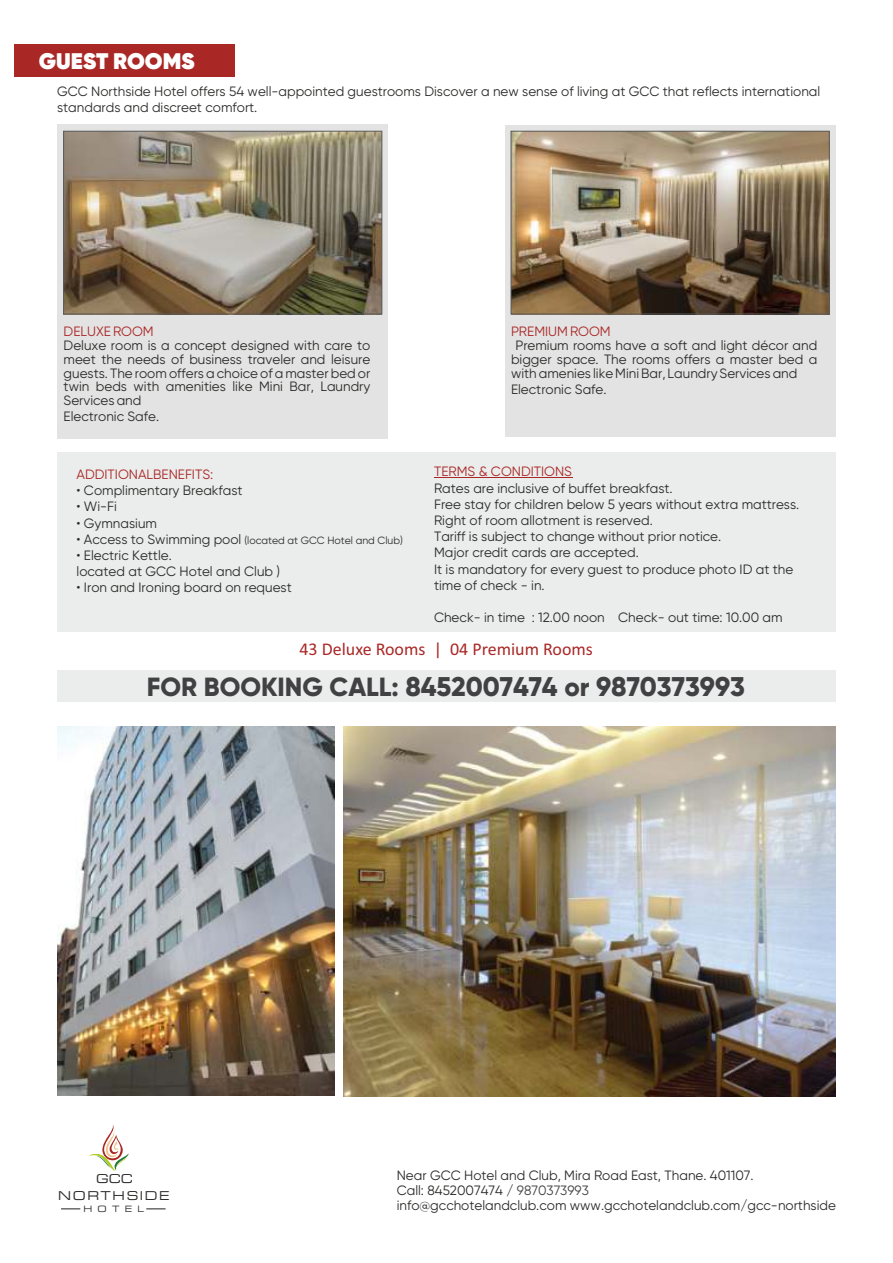
<style>
.page{position:relative;width:893px;height:1263px;background:#fff}
.page>*{position:absolute;margin:0;border:0;box-sizing:border-box;transform-origin:0 0}
.t1{font:800 27px "Gilroy";color:#414042}
.t2{font:800 22.5px "Gilroy";color:#fefefe}
.t3{font:18px "Calibri";color:#a92725}
.t4{font:13.5px/16.2px "Gilroy";color:#2b2a29}
.t5{font:13.5px "Gilroy";color:#a92725}
.t6{font:expanded 12.15px/17.1px "Square 721 BT";letter-spacing:.135em;color:#2b2a29;text-align:center}
.t7{font:10.5px "Gilroy";color:#2b2a29}
.t8{font:expanded 8.7px "Square 721 BT";color:#2b2a29}
.s1{font-size:13.5px}
.s2{font-size:26.25px}
.s3{color:#414042}
</style>
<div class="page">
<div style="left:57px;top:670px;width:778px;height:32px;background:#ebecec"></div>
<div style="left:505px;top:125px;width:330px;height:312px;background:#e3e3e3"></div>
<div style="left:57px;top:125px;width:331px;height:314px;background:#e3e3e3"></div>
<div style="left:57px;top:452px;width:778px;height:180px;background:#ebecec"></div>
<hr style="left:434px;top:478px;width:138px;height:1px;background:#a92725">
<img style="left:65px;top:133px;width:315px;height:179px">
<div style="left:63px;top:131px;width:319px;height:183px;border:1px solid #5b5b5b"></div>
<img style="left:513px;top:133px;width:314px;height:179px">
<div style="left:511px;top:131px;width:318px;height:183px;border:1px solid #5b5b5b"></div>
<div style="left:14px;top:44px;width:221px;height:33px;background:#a92725"></div>
<svg style="left:89px;top:1124px;width:40px;height:47px"></svg>
<svg style="left:61px;top:1208px;width:19px;height:1px"></svg>
<svg style="left:146px;top:1208px;width:20px;height:1px"></svg>
<img style="left:58px;top:726px;width:276px;height:369px">
<img style="left:343px;top:726px;width:493px;height:370px">
<h2 class="t2" style="left:39px;top:51px;width:157px">GUEST ROOMS</h2>
<p class="t4" style="left:57px;top:84px;width:765px">GCC Northside Hotel offers 54 well-appointed guestrooms Discover a new sense of living at GCC that reflects international standards and discreet comfort.</p>
<p class="t5" style="left:64px;top:326px;width:92px">DELUXE ROOM</p>
<p class="t4" style="left:64px;top:339px;width:308px;line-height:13.8px;text-align:justify">Deluxe room is a concept designed with care to meet the needs of business traveler and leisure guests. The room offers a choice of a master bed or twin beds with amenities like Mini Bar, Laundry Services and</p>
<p class="t4" style="left:64px;top:410px;width:97px">Electronic Safe.</p>
<p class="t5" style="left:77px;top:468px;width:138px">ADDITIONALBENEFITS:</p>
<p class="t4" style="left:77px;top:499px;width:42px">• Wi-Fi</p>
<p class="t4" style="left:77px;top:516px;width:82px">• Gymnasium</p>
<p class="t4" style="left:77px;top:483px;width:168px">• Complimentary Breakfast</p>
<p class="t7" style="left:77px;top:536px;width:328px"><span class="s1">• Access to Swimming pool</span> (located at GCC Hotel and Club)</p>
<p class="t4" style="left:77px;top:548px;width:205px">• Electric Kettle.<br>located at GCC Hotel and Club )</p>
<p class="t4" style="left:77px;top:580px;width:217px">• Iron and Ironing board on request</p>
<p class="t5" style="left:511px;top:326px;width:101px">PREMIUM ROOM</p>
<p class="t4" style="left:511px;top:339px;width:308px;line-height:13.8px;text-align:justify;text-indent:4px">Premium rooms have a soft and light décor and bigger space. The rooms offers a master bed a with amenies like Mini Bar, Laundry Services and</p>
<p class="t4" style="left:511px;top:382px;width:97px">Electronic Safe.</p>
<p class="t5" style="left:434px;top:466px;width:139px">TERMS &amp; CONDITIONS</p>
<p class="t4" style="left:434px;top:481px;width:367px">Rates are inclusive of buffet breakfast.<br>Free stay for children below 5 years without extra mattress.<br>Right of room allotment is reserved.<br>Tariff is subject to change without prior notice.<br>Major credit cards are accepted.<br>It is mandatory for every guest to produce photo ID at the time of check - in.</p>
<p class="t4" style="left:434px;top:610px;width:350px">Check- in time : 12.00 noon Check- out time: 10.00 am</p>
<h3 class="t3" style="left:299px;top:641px;width:295px">43 Deluxe Rooms | 04 Premium Rooms</h3>
<h1 class="t1" style="left:147px;top:675px;width:600px"><span class="s2">FOR BOOKING CALL:</span> 8452007474 <span class="s2">or</span> 9870373993</h1>
<p class="t6" style="left:58px;top:1171px;width:113px">GCC<br>NORTHSIDE</p>
<p class="t8" style="left:83px;top:1205px;width:62px">H O T E L</p>
<p class="t4" style="left:397px;top:1169px;width:441px;line-height:14.5px">Near GCC Hotel and Club, Mira Road East, Thane. 401107.<br>Call: 8452007474 / <span class="s3">9870373993<br></span>info@gcchotelandclub.com www.gcchotelandclub.com/gcc-northside</p>
</div>
